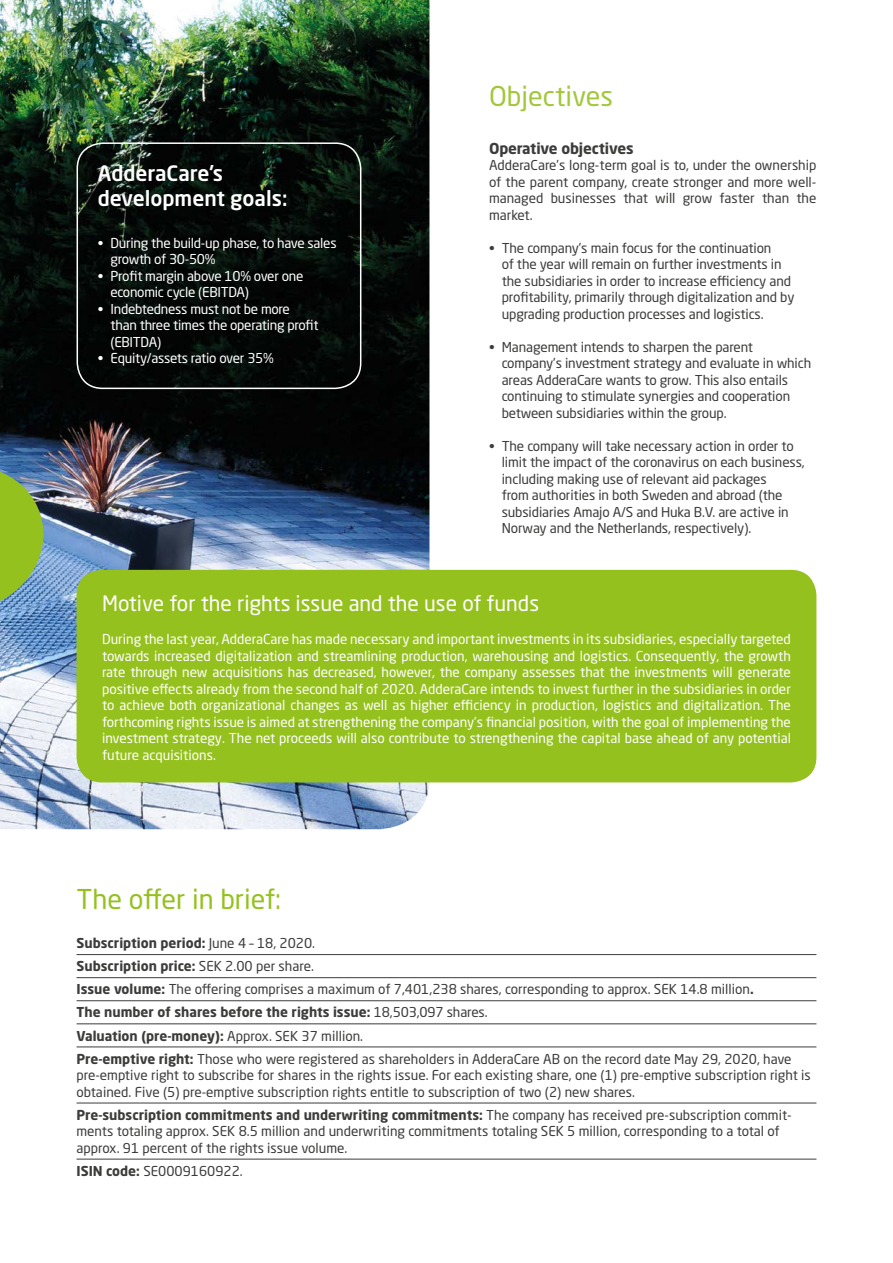
<style>
.page{position:relative;width:893px;height:1263px;background:#fff}
.page>*{position:absolute;margin:0;border:0;box-sizing:border-box;transform-origin:0 0}
.t1{font:27px "Neo Sans W1 G";color:#95c11f}
.t2{font:27px "Neo Sans W1 G";color:#a2c73a}
.t3{font:21px "Neo Sans W1 G";color:#fff}
.t4{font:500 21px/25.2px "Neo Sans W1 G";color:#fff}
.t5{font:700 15px "Neo Sans W1 G";letter-spacing:-.01em;color:#3c3c3b}
.t6{font:13.5px/16.5px "Neo Sans W1 G";letter-spacing:-.01em;color:#3c3c3b}
.t7{font:13.5px/16.5px "Neo Sans W1 G";letter-spacing:-.02em;color:#fff}
.s1{font-weight:700}
</style>
<div class="page">
<img style="left:0;top:0;width:429px;height:829px">
<hr style="left:77px;top:954px;width:739px;height:1px;background:#3c3c3b">
<hr style="left:77px;top:977px;width:739px;height:1px;background:#3c3c3b">
<hr style="left:77px;top:1000px;width:739px;height:1px;background:#3c3c3b">
<hr style="left:77px;top:1023px;width:739px;height:1px;background:#3c3c3b">
<hr style="left:77px;top:1046px;width:739px;height:1px;background:#3c3c3b">
<hr style="left:77px;top:1103px;width:739px;height:1px;background:#3c3c3b">
<hr style="left:77px;top:1159px;width:739px;height:1px;background:#3c3c3b">
<svg style="left:0;top:458px;width:53px;height:160px;background:#7ca46f"></svg>
<div style="left:77px;top:570px;width:739px;height:212px;background:#95c11f;border-radius:26px"></div>
<div style="left:77px;top:142px;width:284px;height:247px;border:2px solid #fff;border-radius:26px"></div>
<h2 class="t4" style="left:98px;top:160px;width:191px">AdderaCare’s development goals:</h2>
<p class="t7" style="left:111px;top:234px;width:228px;text-indent:-13px">• During the build-up phase, to have sales growth of 30-50%</p>
<p class="t7" style="left:111px;top:267px;width:194px;text-indent:-13px">• Profit margin above 10% over one economic cycle (EBITDA)</p>
<p class="t7" style="left:111px;top:300px;width:210px;text-indent:-13px">• Indebtedness must not be more than three times the operating profit (EBITDA)</p>
<p class="t7" style="left:98px;top:350px;width:178px">• Equity/assets ratio over 35%</p>
<h1 class="t2" style="left:489px;top:79px;width:126px">Objectives</h1>
<p class="t5" style="left:489px;top:139px;width:146px">Operative objectives</p>
<p class="t6" style="left:489px;top:157px;width:329px;text-align:justify">AdderaCare’s long-term goal is to, under the ownership of the parent company, create stronger and more well&shy;managed businesses that will grow faster than the market.</p>
<p class="t6" style="left:502px;top:239px;width:294px;text-indent:-13px">• The company’s main focus for the continuation<br>of the year will remain on further investments in the subsidiaries in order to increase efficiency and profitability, primarily through digitalization and by upgrading production processes and logistics.</p>
<p class="t6" style="left:502px;top:338px;width:311px;text-indent:-13px">• Management intends to sharpen the parent company’s investment strategy and evaluate in which areas AdderaCare wants to grow. This also entails continuing to stimulate synergies and cooperation between subsidiaries within the group.</p>
<p class="t6" style="left:502px;top:437px;width:304px;text-indent:-13px">• The company will take necessary action in order to limit the impact of the coronavirus on each business, including making use of relevant aid packages<br>from authorities in both Sweden and abroad (the subsidiaries Amajo A/S and Huka B.V. are active in Norway and the Netherlands, respectively).</p>
<h2 class="t3" style="left:102px;top:591px;width:439px">Motive for the rights issue and the use of funds</h2>
<p class="t7" style="left:102px;top:631px;width:690px;text-align:justify">During the last year, AdderaCare has made necessary and important investments in its subsidiaries, especially targeted towards increased digitalization and streamlining production, warehousing and logistics. Consequently, the growth rate through new acquisitions has decreased, however, the company assesses that the investments will generate positive effects already from the second half of 2020. AdderaCare intends to invest further in the subsidiaries in order to achieve both organizational changes as well as higher efficiency in production, logistics and digitalization. The forthcoming rights issue is aimed at strengthening the company’s financial position, with the goal of implementing the investment strategy. The net proceeds will also contribute to strengthening the capital base ahead of any potential future acquisitions.</p>
<h1 class="t1" style="left:77px;top:882px;width:206px">The offer in brief:</h1>
<p class="t6" style="left:77px;top:931px;width:717px;line-height:23.1px"><span class="s1">Subscription period:</span> June 4 – 18, 2020.<br><span class="s1">Subscription price:</span> SEK 2.00 per share.<br><span class="s1">Issue volume:</span> The offering comprises a maximum of 7,401,238 shares, corresponding to approx. SEK 14.8 million<span class="s1">.<br>The number of shares before the rights issue:</span> 18,503,097 shares.<br><span class="s1">Valuation (pre-money):</span> Approx. SEK 37 million.<br><span class="s1">Pre-emptive right:</span> Those who were registered as shareholders in AdderaCare AB on the record date May 29, 2020, have</p>
<p class="t6" style="left:77px;top:1067px;width:736px">pre-emptive right to subscribe for shares in the rights issue. For each existing share, one (1) pre-emptive subscription right is obtained. Five (5) pre-emptive subscription rights entitle to subscription of two (2) new shares.</p>
<p class="t6" style="left:77px;top:1106px;width:717px"><span class="s1">Pre-subscription commitments and underwriting commitments:</span> The company has received pre-subscription commit&shy;ments totaling approx. SEK 8.5 million and underwriting commitments totaling SEK 5 million, corresponding to a total of approx. 91 percent of the rights issue volume.</p>
<p class="t6" style="left:77px;top:1162px;width:168px"><span class="s1">ISIN code:</span> SE0009160922.</p>
</div>
